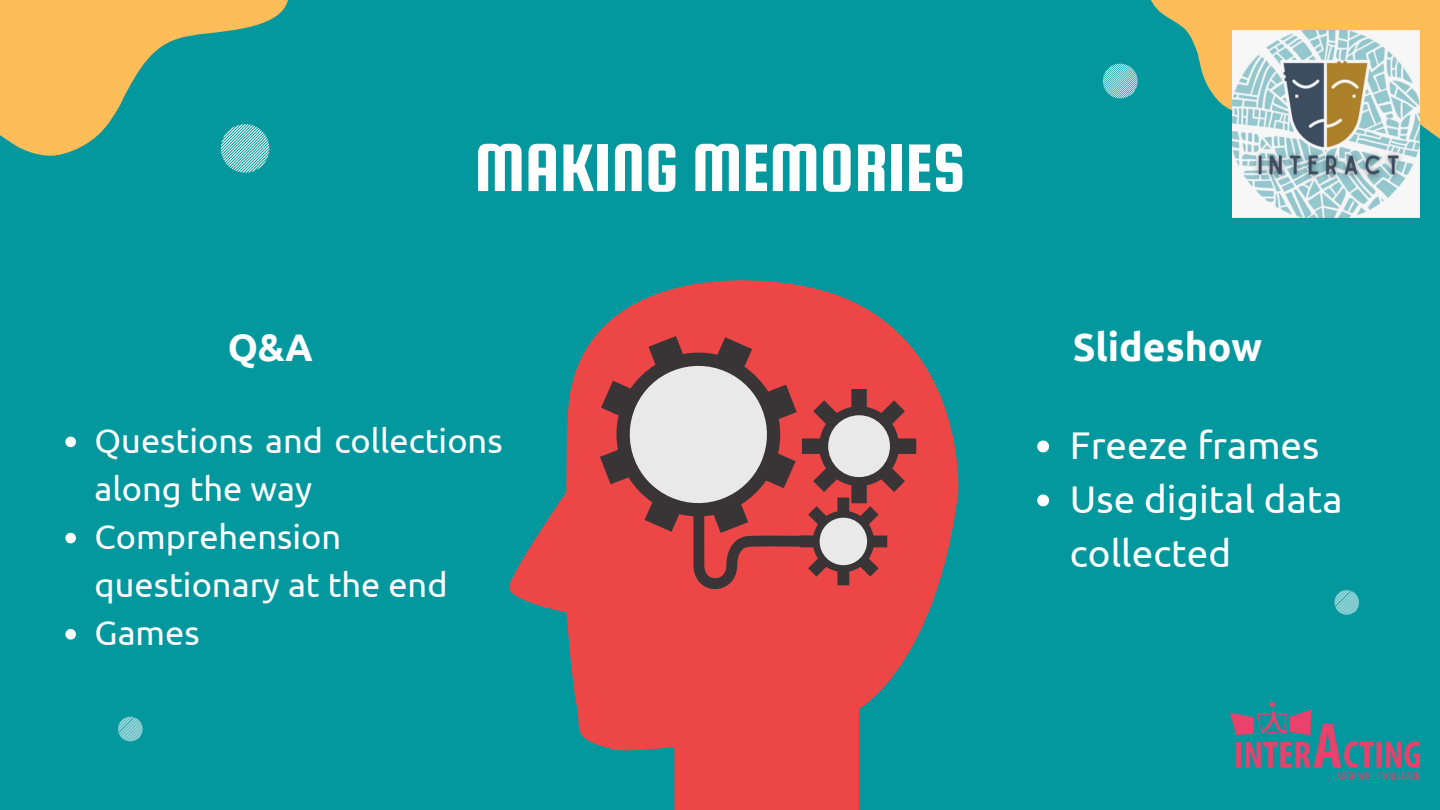
<style>
.page{position:relative;width:1440px;height:810px;background:#03989e}
.page>*{position:absolute;margin:0;border:0;box-sizing:border-box;transform-origin:0 0}
.t1{font:72px "Squada One";color:#fff}
.t2{font:700 39.1px "Ubuntu";color:#fff}
.t3{font:38.6px/54px "Ubuntu";color:#fff}
.t4{font:700 38.4px "Ubuntu";color:#fff}
.t5{font:34.4px/48.1px "Ubuntu";color:#fff}
</style>
<div class="page">
<svg style="left:1102px;top:0;width:338px;height:191px"></svg>
<svg style="left:0;top:0;width:288px;height:156px;fill:#ffbd59"></svg>
<svg style="left:221px;top:124px;width:48px;height:49px"></svg>
<svg style="left:1103px;top:64px;width:35px;height:34px"></svg>
<svg style="left:1334px;top:590px;width:25px;height:25px"></svg>
<svg style="left:118px;top:717px;width:25px;height:24px"></svg>
<svg style="left:509px;top:280px;width:450px;height:530px;fill:#ed4646"></svg>
<svg style="left:600px;top:336px;width:316px;height:254px;background:#c1696a"></svg>
<img style="left:1232px;top:31px;width:187px;height:186px">
<img style="left:1230px;top:703px;width:189px;height:76px">
<svg style="left:1037px;top:441px;width:12px;height:11px"></svg>
<svg style="left:1037px;top:495px;width:12px;height:11px"></svg>
<svg style="left:65px;top:437px;width:11px;height:10px"></svg>
<svg style="left:65px;top:533px;width:11px;height:10px"></svg>
<svg style="left:65px;top:629px;width:11px;height:11px"></svg>
<p class="t4" style="left:228px;top:325px;width:87px">Q&amp;A</p>
<p class="t1" style="left:475px;top:129px;width:492px">MAKING MEMORIES</p>
<p class="t5" style="left:95px;top:416px;width:410px">Questions and collections along the way</p>
<p class="t5" style="left:95px;top:512px;width:355px">Comprehension questionary at the end</p>
<p class="t5" style="left:95px;top:609px;width:107px">Games</p>
<p class="t2" style="left:1073px;top:325px;width:191px">Slideshow</p>
<p class="t3" style="left:1070px;top:418px;width:251px">Freeze frames</p>
<p class="t3" style="left:1070px;top:472px;width:274px">Use digital data collected</p>
</div>
